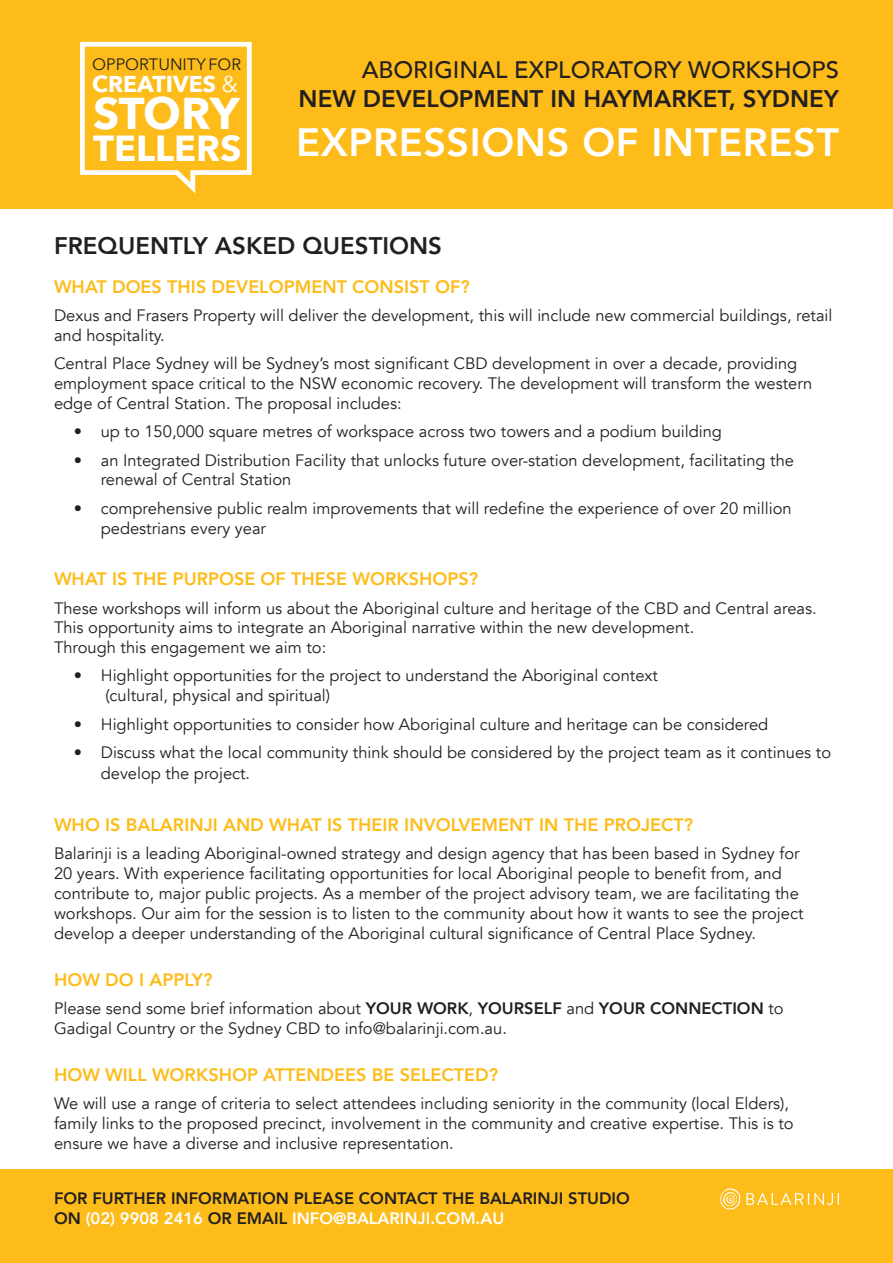
<style>
.page{position:relative;width:893px;height:1263px;background:#fff}
.page>*{position:absolute;margin:0;border:0;box-sizing:border-box;transform-origin:0 0}
.t1{font:700 44.4px "Avenir Next";letter-spacing:-.01em;color:#fff}
.t2{font:800 39.45px "Avenir";letter-spacing:.015em;color:#fff}
.t3{font:700 36.15px "Avenir Next";color:#fff}
.t4{font:800 24px "Avenir";color:#231f20}
.t5{font:500 23.85px "Avenir";color:#231f20}
.t6{font:700 22.95px "Avenir Next";color:#fff}
.t7{font:800 18px "Avenir";color:#fdbc19}
.t8{font:16.5px/19.8px "Avenir";color:#231f20}
.t9{font:800 16.5px "Avenir";color:#231f20}
.t10{font:800 16.5px "Avenir";color:#fff}
.t11{font:16.5px "Avenir Next";color:#231f20}
.s1{font-size:16.35px}
.s2{font-weight:400}
.s3{font-weight:800}
.s4{color:#231f20}
</style>
<div class="page">
<div style="left:0;top:1169px;width:893px;height:94px;background:#fdbc19"></div>
<div style="left:0;top:0;width:893px;height:208px;background:#fdbc19"></div>
<svg style="left:720px;top:1188px;width:20px;height:22px"></svg>
<svg style="left:746px;top:1193px;width:93px;height:12px"></svg>
<svg style="left:80px;top:41px;width:172px;height:152px"></svg>
<p class="t11" style="left:92px;top:51px;width:151px">OPPORTUNITY<span class="s1">FOR</span></p>
<p class="t6" style="left:92px;top:64px;width:147px">CREATIVES <span class="s2">&amp;</span></p>
<p class="t1" style="left:93px;top:75px;width:148px">STORY</p>
<p class="t3" style="left:93px;top:117px;width:150px">TELLERS</p>
<p class="t5" style="left:362px;top:49px;width:479px">ABORIGINAL EXPLORATORY WORKSHOPS</p>
<p class="t4" style="left:299px;top:80px;width:542px">NEW DEVELOPMENT IN HAYMARKET, SYDNEY</p>
<p class="t2" style="left:296px;top:111px;width:544px">EXPRESSIONS OF INTEREST</p>
<p class="t4" style="left:54px;top:227px;width:389px">FREQUENTLY ASKED QUESTIONS</p>
<p class="t7" style="left:54px;top:273px;width:417px">WHAT DOES THIS DEVELOPMENT CONSIST OF?</p>
<p class="t8" style="left:54px;top:306px;width:780px">Dexus and Frasers Property will deliver the development, this will include new commercial buildings, retail and hospitality.</p>
<p class="t8" style="left:54px;top:354px;width:760px">Central Place Sydney will be Sydney’s most significant CBD development in over a decade, providing employment space critical to the NSW economic recovery. The development will transform the western edge of Central Station. The proposal includes:</p>
<p class="t8" style="left:74px;top:422px;width:650px">• up to 150,000 square metres of workspace across two towers and a podium building</p>
<p class="t8" style="left:101px;top:450px;width:695px;text-indent:-27px">• an Integrated Distribution Facility that unlocks future over-station development, facilitating the renewal of Central Station</p>
<p class="t8" style="left:101px;top:498px;width:692px;text-indent:-27px">• comprehensive public realm improvements that will redefine the experience of over 20 million pedestrians every year</p>
<p class="t7" style="left:54px;top:565px;width:426px">WHAT IS THE PURPOSE OF THESE WORKSHOPS?</p>
<p class="t8" style="left:54px;top:598px;width:764px">These workshops will inform us about the Aboriginal culture and heritage of the CBD and Central areas.<br>This opportunity aims to integrate an Aboriginal narrative within the new development.<br>Through this engagement we aim to:</p>
<p class="t8" style="left:105px;top:666px;width:554px;text-indent:-32px">• Highlight opportunities for the project to understand the Aboriginal context (cultural, physical and spiritual)</p>
<p class="t8" style="left:74px;top:714px;width:696px">• Highlight opportunities to consider how Aboriginal culture and heritage can be considered</p>
<p class="t8" style="left:101px;top:742px;width:732px;line-height:21.6px;text-indent:-27px">• Discuss what the local community think should be considered by the project team as it continues to develop the project.</p>
<p class="t7" style="left:54px;top:811px;width:640px">WHO IS BALARINJI AND WHAT IS THEIR INVOLVEMENT IN THE PROJECT?</p>
<p class="t8" style="left:54px;top:844px;width:751px">Balarinji is a leading Aboriginal-owned strategy and design agency that has been based in Sydney for 20 years. With experience facilitating opportunities for local Aboriginal people to benefit from, and contribute to, major public projects. As a member of the project advisory team, we are facilitating the workshops. Our aim for the session is to listen to the community about how it wants to see the project develop a deeper understanding of the Aboriginal cultural significance of Central Place Sydney.</p>
<p class="t7" style="left:54px;top:965px;width:160px">HOW DO I APPLY?</p>
<p class="t8" style="left:54px;top:999px;width:731px">Please send some brief information about <span class="s3">YOUR WORK</span>, <span class="s3">YOURSELF</span> and <span class="s3">YOUR CONNECTION</span> to<br>Gadigal Country or the Sydney CBD to info@balarinji.com.au.</p>
<p class="t7" style="left:54px;top:1061px;width:446px">HOW WILL WORKSHOP ATTENDEES BE SELECTED?</p>
<p class="t8" style="left:54px;top:1094px;width:741px">We will use a range of criteria to select attendees including seniority in the community (local Elders), family links to the proposed precinct, involvement in the community and creative expertise. This is to ensure we have a diverse and inclusive representation.</p>
<p class="t9" style="left:54px;top:1185px;width:577px">FOR FURTHER INFORMATION PLEASE CONTACT THE BALARINJI STUDIO</p>
<p class="t10" style="left:54px;top:1205px;width:452px"><span class="s4">ON</span> (02) 9908 2416 <span class="s4">OR EMAIL</span> INFO@BALARINJI.COM.AU</p>
</div>
